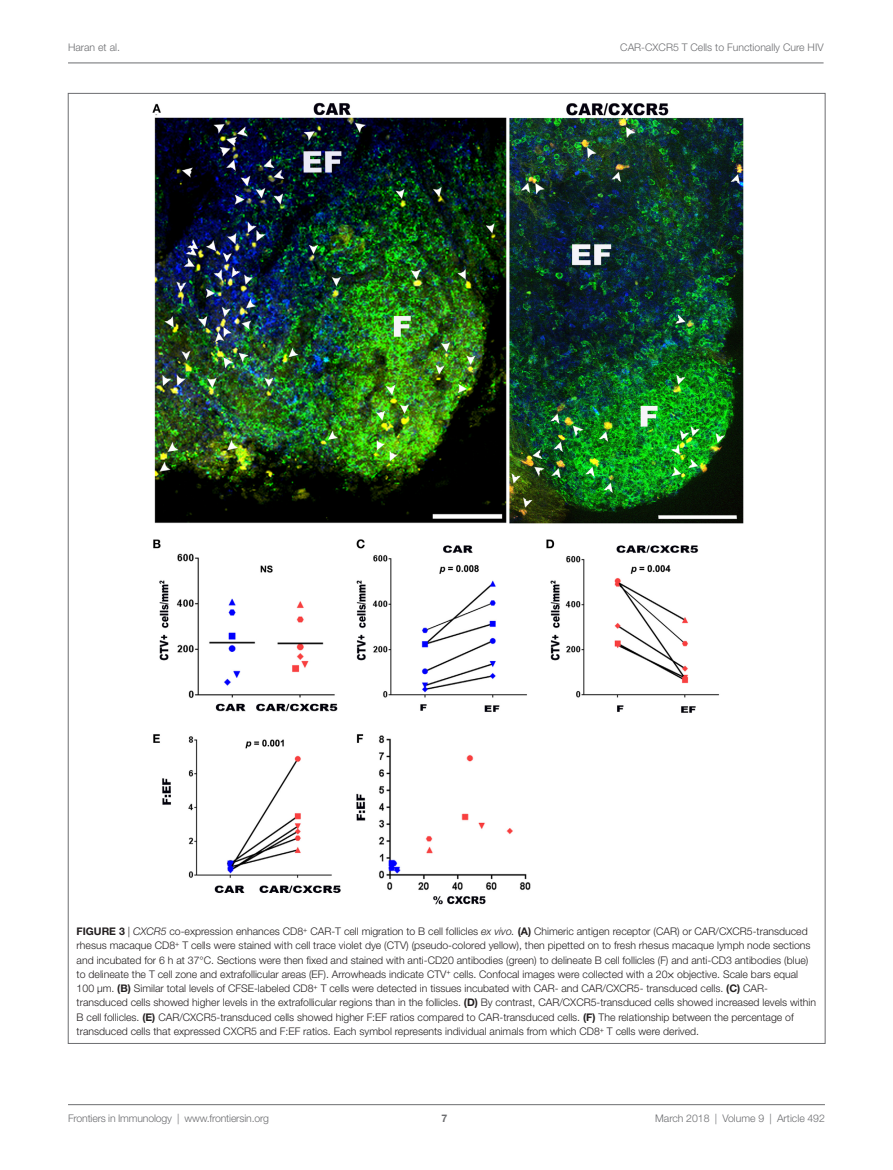
<style>
.page{position:relative;width:893px;height:1170px;background:#fff}
.page>*{position:absolute;margin:0;border:0;box-sizing:border-box;transform-origin:0 0}
.t1{font:300 10.5px/14.2px "Helvetica Neue LT Std";color:#231f20}
.t2{font:300 10.5px "Helvetica Neue LT Std";color:#6c6d70}
.t3{font:700 10.5px "Helvetica Neue LT Std";color:#6c6d70}
.s1{font-weight:700}
.s2{font-style:italic}
.s3{font-family:"STIX General";font-weight:400}
</style>
<div class="page">
<img style="left:152px;top:102px;width:592px;height:803px">
<hr style="left:68px;top:1104px;width:757px;height:1px;background:#6c6d70">
<hr style="left:68px;top:63px;width:755px;height:1px;background:#6c6d70">
<p class="t2" style="left:68px;top:41px;width:53px">Haran et al.</p>
<p class="t2" style="left:620px;top:41px;width:205px">CAR-CXCR5 T Cells to Functionally Cure HIV</p>
<p class="t1" style="left:77px;top:924px;width:741px"><span class="s1">FIGURE 3</span> | <span class="s2">CXCR5</span> co-expression enhances CD8<sup>+</sup> CAR-T cell migration to B cell follicles <span class="s2">ex vivo.</span> <span class="s1">(A)</span> Chimeric antigen receptor (CAR) or CAR/CXCR5-transduced rhesus macaque CD8<sup>+</sup> T cells were stained with cell trace violet dye (CTV) (pseudo-colored yellow), then pipetted on to fresh rhesus macaque lymph node sections and incubated for 6 h at 37°C. Sections were then fixed and stained with anti-CD20 antibodies (green) to delineate B cell follicles (F) and anti-CD3 antibodies (blue) to delineate the T cell zone and extrafollicular areas (EF). Arrowheads indicate CTV<sup>+</sup> cells. Confocal images were collected with a 20<span class="s3">×</span> objective. Scale bars equal 100 µm. <span class="s1">(B)</span> Similar total levels of CFSE-labeled CD8<sup>+</sup> T cells were detected in tissues incubated with CAR- and CAR/CXCR5- transduced cells. <span class="s1">(C)</span> CAR&shy;transduced cells showed higher levels in the extrafollicular regions than in the follicles. <span class="s1">(D)</span> By contrast, CAR/CXCR5-transduced cells showed increased levels within B cell follicles. <span class="s1">(E)</span> CAR/CXCR5-transduced cells showed higher F:EF ratios compared to CAR-transduced cells. <span class="s1">(F)</span> The relationship between the percentage of transduced cells that expressed CXCR5 and F:EF ratios. Each symbol represents individual animals from which CD8<sup>+</sup> T cells were derived.</p>
<p class="t2" style="left:68px;top:1111px;width:203px">Frontiers in Immunology | www.frontiersin.org</p>
<p class="t2" style="left:655px;top:1111px;width:171px">March 2018 | Volume 9 | Article 492</p>
<p class="t3" style="left:441px;top:1111px;width:7px">7</p>
</div>
